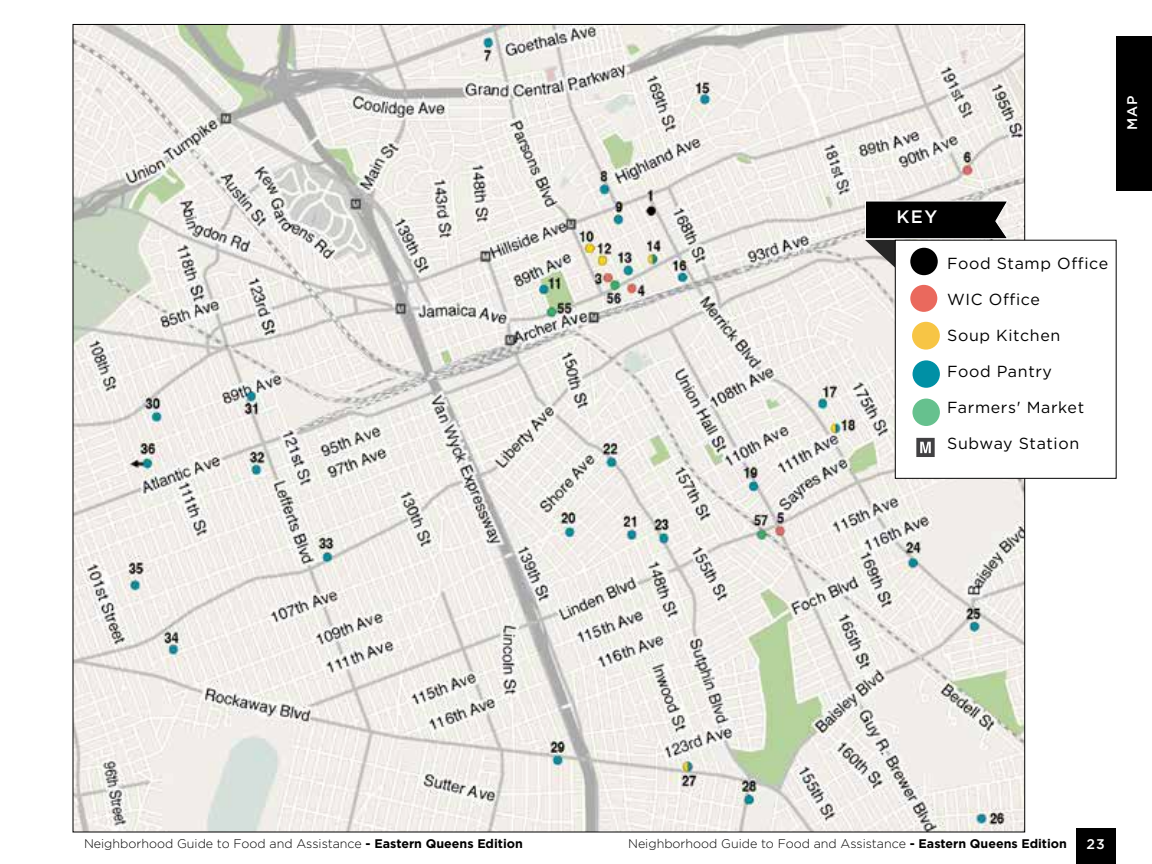
<style>
.page{position:relative;width:1152px;height:864px;background:#fff}
.page>*{position:absolute;margin:0;border:0;box-sizing:border-box;transform-origin:0 0}
.t1{font:500 18px "Gotham";color:#fff}
.t2{font:16px "Gotham";letter-spacing:.04em;color:#000}
.t3{font:500 14px "Gotham";color:#fff}
.t4{font:300 12.4px "Gotham";color:#000}
.s1{font-weight:700}
</style>
<div class="page">
<div style="left:1076px;top:828px;width:40px;height:36px;background:#000"></div>
<img style="left:74px;top:26px;width:949px;height:804px">
<svg style="left:865px;top:201px;width:144px;height:67px;background:#2a2929"></svg>
<div style="left:1116px;top:36px;width:36px;height:155px;background:#000"></div>
<div style="left:895px;top:240px;width:221px;height:239px;background:#fff;border:1px solid #000"></div>
<svg style="left:916px;top:438px;width:19px;height:19px"></svg>
<div style="left:910px;top:248px;width:28px;height:27px;background:#000;border-radius:50%"></div>
<div style="left:910px;top:285px;width:27px;height:27px;background:#ea695d;border-radius:50%"></div>
<div style="left:912px;top:322px;width:28px;height:28px;background:#f7c545;border-radius:50%"></div>
<div style="left:913px;top:360px;width:27px;height:28px;background:#0090a5;border-radius:50%"></div>
<div style="left:912px;top:399px;width:28px;height:27px;background:#66c18e;border-radius:50%"></div>
<p class="t3" style="left:1123px;top:130px;width:36px;rotate:-90deg">MAP</p>
<h1 class="t1" style="left:896px;top:204px;width:42px">KEY</h1>
<p class="t2" style="left:947px;top:253px;width:163px">Food Stamp Office</p>
<p class="t2" style="left:947px;top:289px;width:94px">WIC Office</p>
<p class="t2" style="left:947px;top:325px;width:115px">Soup Kitchen</p>
<p class="t2" style="left:947px;top:361px;width:106px">Food Pantry</p>
<p class="t2" style="left:947px;top:397px;width:138px">Farmers' Market</p>
<p class="t2" style="left:947px;top:433px;width:134px">Subway Station</p>
<p class="t4" style="left:84px;top:836px;width:440px">Neighborhood Guide to Food and Assistance <span class="s1">- Eastern Queens Edition</span></p>
<p class="t4" style="left:628px;top:835px;width:440px">Neighborhood Guide to Food and Assistance <span class="s1">- Eastern Queens Edition</span></p>
<p class="t3" style="left:1086px;top:835px;width:20px">23</p>
</div>
